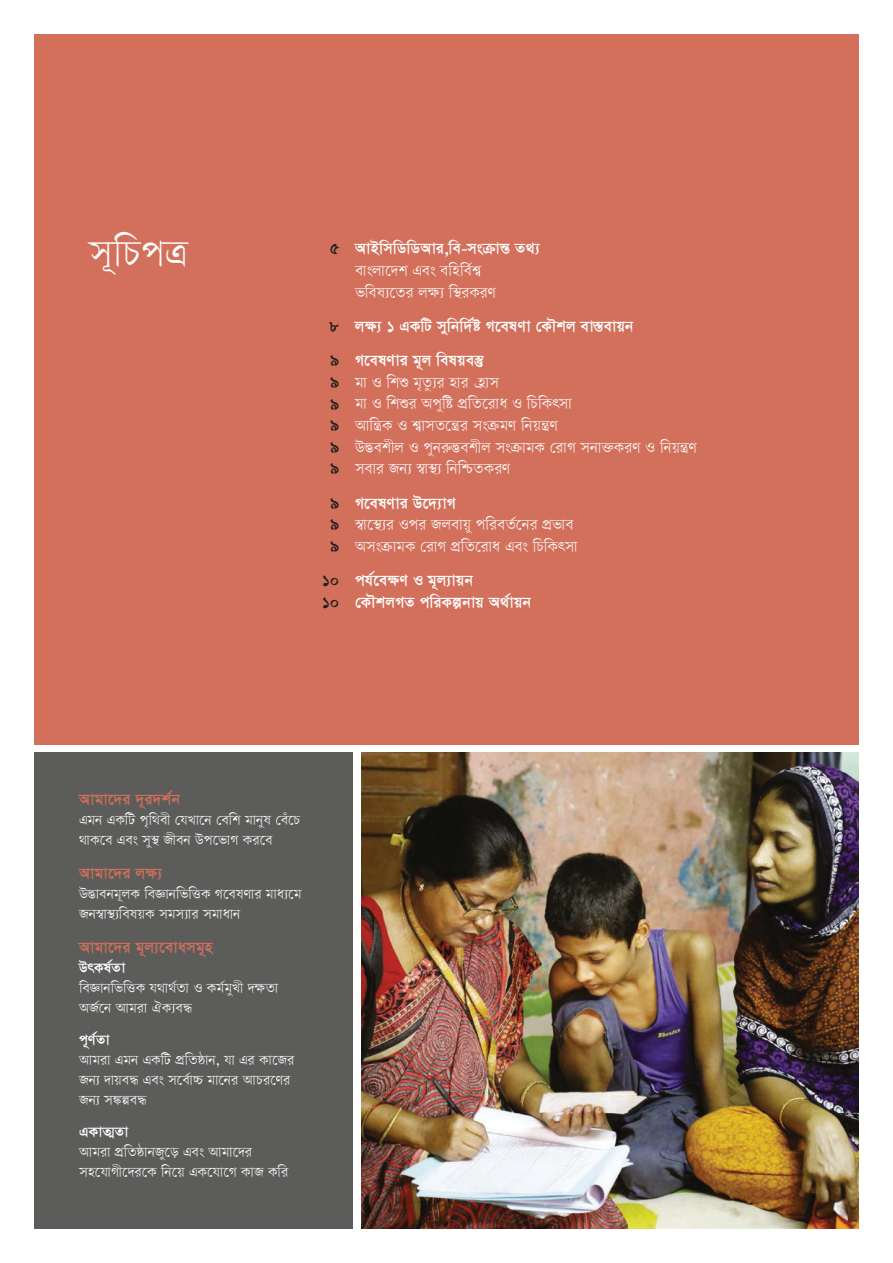
<style>
.page{position:relative;width:893px;height:1263px;background:#fff}
.page>*{position:absolute;margin:0;border:0;box-sizing:border-box;transform-origin:0 0}
.t1{font:45px "Sutonny MJ";color:#fff}
.t2{font:18px/21.6px "Sutonny MJ";color:#fff}
.t3{font:18px/34.3px "Sutonny MJ Bold";color:#fff}
.t4{font:18px "Sutonny MJ Bold";color:#d26e5a}
.t5{font:18px/21.6px "Sutonny MJ Bold";color:#231f20}
.t6{font:16.5px/19.8px "Sutonny MJ";color:#fff}
.t7{font:16.5px "Sutonny MJ Bold";color:#fff}
</style>
<div class="page">
<div style="left:34px;top:34px;width:825px;height:710px;background:#d2705c"></div>
<img style="left:361px;top:753px;width:498px;height:476px">
<div style="left:34px;top:753px;width:319px;height:476px;background:#5c5d5b"></div>
<h1 class="t1" style="left:89px;top:230px;width:101px">M~WPCÎ</h1>
<p class="t3" style="left:355px;top:232px;width:187px">AVBWMWWWWAVI,WE-MSΜVŠÍZ_¨</p>
<p class="t5" style="left:330px;top:239px;width:11px">5</p>
<p class="t2" style="left:355px;top:260px;width:143px">EVSJV‡`K GES EWNWE©K¦<br>FWEL¨‡ZI JŸ¨ W¯’IKIY</p>
<p class="t3" style="left:355px;top:310px;width:280px">JŸ¨ 1 GKWU MYWBW`©Ó M‡ELYV †KŠKJ EV¯ÍEVQB<br>M‡ELYVI G~J WELQE¯‘</p>
<p class="t2" style="left:355px;top:372px;width:344px">GV I WKÏ G„ZZ¨I NVI N«VM<br>GV I WKÏI ACYWÓ CÖWZ‡IVA I WPWKRMV<br>AVWŠ¿K I K¦VMZ‡Š¿I MSΜGY WBQŠ¿Y<br>D™¢EKXJ I CYBIÆ™¢EKXJ MSΜVGK †IVM MBV³KIY I WBQŠ¿Y<br>MEVI RB¨ ¯^V¯’¨ WBWÐZKIY</p>
<p class="t3" style="left:355px;top:486px;width:102px">M‡ELYVI D‡`¨VM</p>
<p class="t2" style="left:355px;top:514px;width:224px">¯^V‡¯’¨I ICI RJEVQY CWIEZ©‡BI CÖFVE<br>AMSΜVGK †IVM CÖWZ‡IVA GES WPWKRMV</p>
<p class="t3" style="left:355px;top:570px;width:178px;line-height:21.6px">CH©‡EŸY I G~J¨VQB †KŠKJMZ CWIKÍBVQ A_©VQB</p>
<p class="t5" style="left:330px;top:310px;width:11px;line-height:34.3px">8<br>9</p>
<p class="t5" style="left:330px;top:372px;width:10px;text-align:justify">9<br>9<br>9<br>9<br>9</p>
<p class="t5" style="left:330px;top:493px;width:10px;text-align:justify">9<br>9<br>9</p>
<p class="t5" style="left:322px;top:570px;width:18px">10<br>10</p>
<p class="t4" style="left:79px;top:790px;width:103px">AVGV‡`I `~I`K©B</p>
<p class="t6" style="left:79px;top:810px;width:223px">GGB GKWU C„W_EX †HLV‡B †EWK GVBYL †EU‡P _VK‡E GES MY¯’ RXEB DC‡FVM KI‡E</p>
<p class="t4" style="left:79px;top:863px;width:85px">AVGV‡`I JŸ¨</p>
<p class="t6" style="left:79px;top:884px;width:224px">D™¢VEBG~JK WEÁVBWFWËK M‡ELYVI GVA¨‡G<br>RB¯^V¯’¨WELQK MGM¨VI MGVAVB</p>
<p class="t4" style="left:79px;top:937px;width:136px">AVGV‡`I G~J¨‡EVAMG~N</p>
<p class="t7" style="left:79px;top:959px;width:48px">DRKL©ZV</p>
<p class="t6" style="left:79px;top:978px;width:201px">WEÁVBWFWËK H_V_©ZV I KG©GYLX `ŸZV<br>AR©‡B AVGIV HK¨E×</p>
<p class="t7" style="left:79px;top:1031px;width:32px">C~Y©ZV</p>
<p class="t6" style="left:79px;top:1050px;width:217px">AVGIV GGB GKWU CÖWZÔVB, HV GI KV‡RI<br>RB¨ `VQE× GES M‡E©V”P GV‡BI AVPI‡YI<br>RB¨ M¼ÍE×</p>
<p class="t7" style="left:79px;top:1123px;width:51px">GKVZ¥ZV</p>
<p class="t6" style="left:79px;top:1142px;width:211px">AVGIV CÖWZÔVBRY‡O GES AVGV‡`I<br>MN‡HVMX‡`I‡K WB‡Q GK‡HV‡M KVR KWI</p>
</div>
